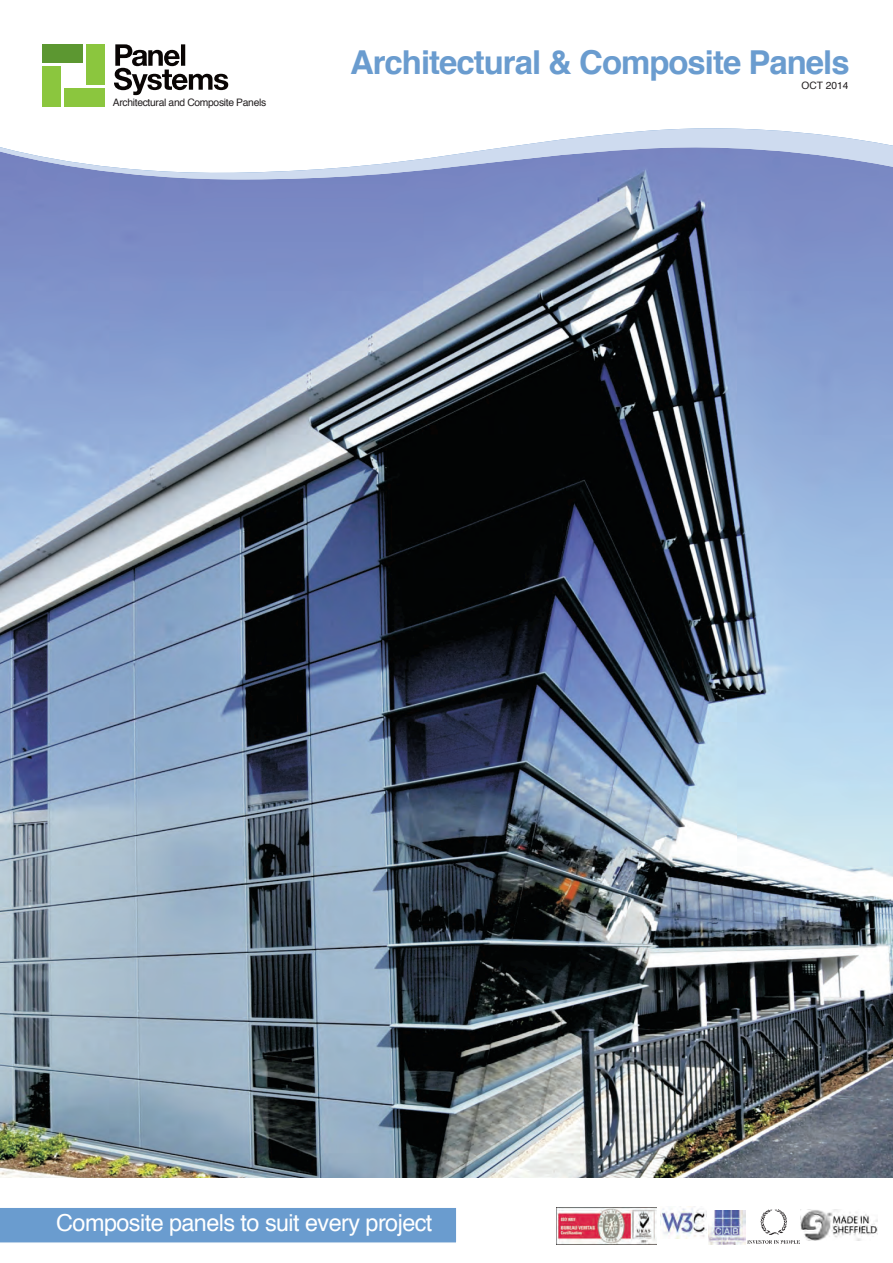
<style>
.page{position:relative;width:893px;height:1263px;background:#fff}
.page>*{position:absolute;margin:0;border:0;box-sizing:border-box;transform-origin:0 0}
.t1{font:700 33px "Helvetica";letter-spacing:-.03em;color:#6a9ccf}
.t2{font:23.4px "Helvetica";letter-spacing:-.025em;color:#fff}
.t3{font:10.35px "Helvetica";letter-spacing:-.03em;color:#231f20}
.t4{font:10.2px "Helvetica";color:#231f20}
</style>
<div class="page">
<svg style="left:507px;top:128px;width:386px;height:19px;fill:#cedbef"></svg>
<img style="left:0;top:147px;width:893px;height:1031px">
<div style="left:0;top:1208px;width:456px;height:35px;background:#6a9ccf"></div>
<img style="left:748px;top:1209px;width:52px;height:35px">
<img style="left:708px;top:1210px;width:38px;height:34px">
<img style="left:661px;top:1208px;width:46px;height:31px">
<img style="left:801px;top:1209px;width:77px;height:31px">
<img style="left:556px;top:1207px;width:101px;height:37px">
<div style="left:42px;top:44px;width:41px;height:19px;background:#5c9731"></div>
<div style="left:64px;top:88px;width:41px;height:19px;background:#8bc63e"></div>
<div style="left:86px;top:44px;width:19px;height:41px;background:#8bc63e"></div>
<div style="left:42px;top:66px;width:19px;height:41px;background:#8bc63e"></div>
<svg style="left:114px;top:44px;width:114px;height:51px"></svg>
<p class="t3" style="left:113px;top:98px;width:155px">Architectural and Composite Panels</p>
<h1 class="t1" style="left:350px;top:49px;width:501px">Architectural &amp; Composite Panels</h1>
<p class="t4" style="left:801px;top:81px;width:48px">OCT 2014</p>
<p class="t2" style="left:56px;top:1213px;width:378px">Composite panels to suit every project</p>
</div>
